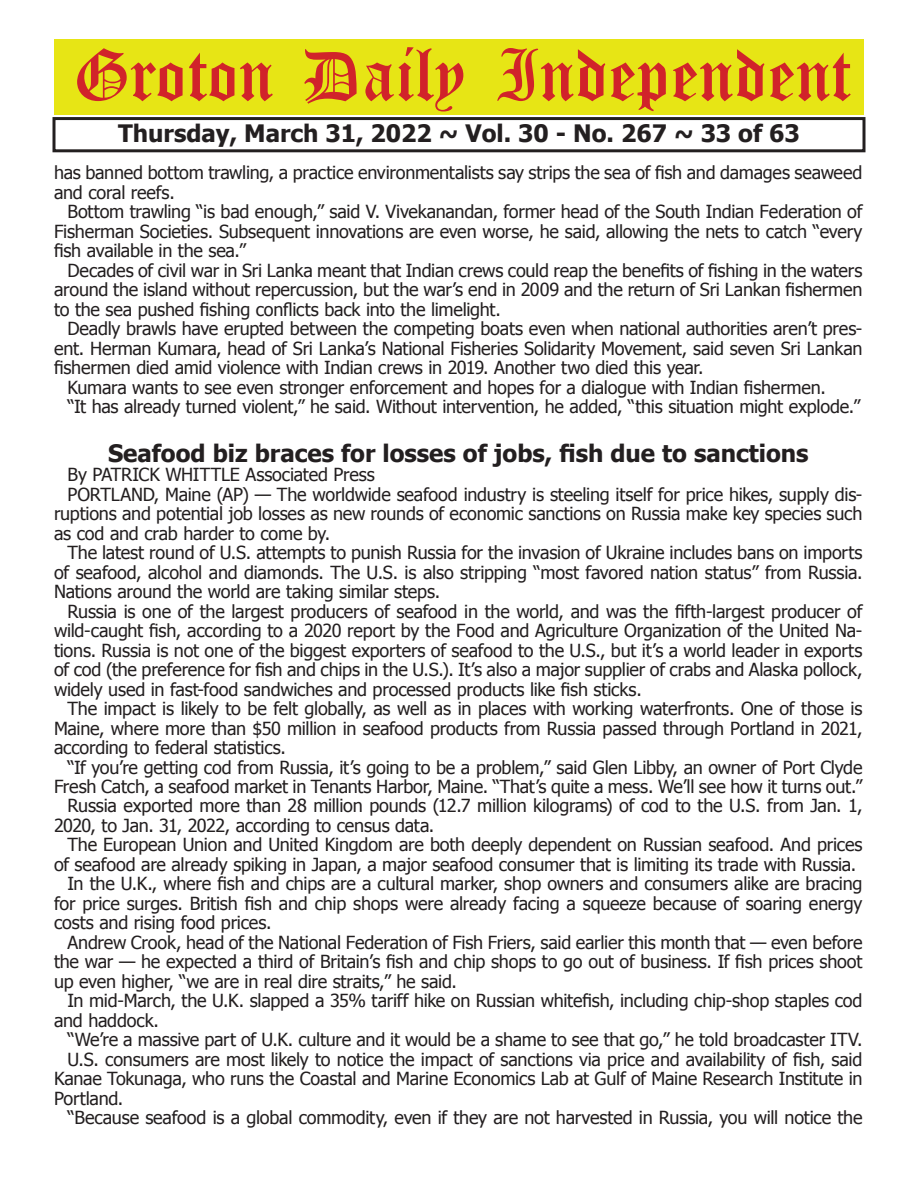
<style>
.page{position:relative;width:918px;height:1188px;background:#fff}
.page>*{position:absolute;margin:0;border:0;box-sizing:border-box;transform-origin:0 0}
.t1{font:54px "Old English Five";color:#d1232a}
.t2{font:700 24px "Tahoma";color:#231f20}
.t3{font:18px/19.5px "Tahoma";letter-spacing:-.01em;color:#231f20;text-align:justify}
</style>
<div class="page">
<div style="left:52px;top:117px;width:814px;height:35px;border:3px solid #231f20"></div>
<div style="left:54px;top:40px;width:810px;height:75px;background:#e7e515"></div>
<h1 class="t1" style="left:73px;top:50px;width:779px">Groton Daily Independent</h1>
<h2 class="t2" style="left:118px;top:116px;width:683px">Thursday, March 31, 2022 ~ Vol. 30 - No. 267 ~ 33 of 63</h2>
<p class="t3" style="left:54px;top:162px;width:810px">has banned bottom trawling, a practice environmentalists say strips the sea of fish and damages seaweed and coral reefs.</p>
<p class="t3" style="left:54px;top:201px;width:810px;text-indent:14px">Bottom trawling “is bad enough,” said V. Vivekanandan, former head of the South Indian Federation of Fisherman Societies. Subsequent innovations are even worse, he said, allowing the nets to catch “every fish available in the sea.”</p>
<p class="t3" style="left:54px;top:260px;width:810px;text-indent:14px">Decades of civil war in Sri Lanka meant that Indian crews could reap the benefits of fishing in the waters around the island without repercussion, but the war’s end in 2009 and the return of Sri Lankan fishermen to the sea pushed fishing conflicts back into the limelight.</p>
<p class="t3" style="left:68px;top:318px;width:796px">Deadly brawls have erupted between the competing boats even when national authorities aren’t pres-</p>
<p class="t3" style="left:54px;top:338px;width:810px">ent. Herman Kumara, head of Sri Lanka’s National Fisheries Solidarity Movement, said seven Sri Lankan</p>
<p class="t3" style="left:54px;top:357px;width:651px">fishermen died amid violence with Indian crews in 2019. Another two died this year.</p>
<p class="t3" style="left:68px;top:377px;width:760px">Kumara wants to see even stronger enforcement and hopes for a dialogue with Indian fishermen.</p>
<p class="t3" style="left:68px;top:396px;width:794px">“It has already turned violent,” he said. Without intervention, he added, “this situation might explode.”</p>
<h2 class="t2" style="left:108px;top:436px;width:702px">Seafood biz braces for losses of jobs, fish due to sanctions</h2>
<p class="t3" style="left:68px;top:464px;width:309px">By PATRICK WHITTLE Associated Press</p>
<p class="t3" style="left:68px;top:483px;width:796px">PORTLAND, Maine (AP) — The worldwide seafood industry is steeling itself for price hikes, supply dis-</p>
<p class="t3" style="left:54px;top:503px;width:810px">ruptions and potential job losses as new rounds of economic sanctions on Russia make key species such</p>
<p class="t3" style="left:54px;top:522px;width:278px">as cod and crab harder to come by.</p>
<p class="t3" style="left:68px;top:542px;width:797px">The latest round of U.S. attempts to punish Russia for the invasion of Ukraine includes bans on imports</p>
<p class="t3" style="left:54px;top:561px;width:810px">of seafood, alcohol and diamonds. The U.S. is also stripping “most favored nation status” from Russia.</p>
<p class="t3" style="left:54px;top:581px;width:388px">Nations around the world are taking similar steps.</p>
<p class="t3" style="left:68px;top:600px;width:796px">Russia is one of the largest producers of seafood in the world, and was the fifth-largest producer of</p>
<p class="t3" style="left:54px;top:620px;width:810px">wild-caught fish, according to a 2020 report by the Food and Agriculture Organization of the United Na-</p>
<p class="t3" style="left:54px;top:639px;width:810px">tions. Russia is not one of the biggest exporters of seafood to the U.S., but it’s a world leader in exports</p>
<p class="t3" style="left:54px;top:659px;width:810px">of cod (the preference for fish and chips in the U.S.). It’s also a major supplier of crabs and Alaska pollock,</p>
<p class="t3" style="left:54px;top:678px;width:589px">widely used in fast-food sandwiches and processed products like fish sticks.</p>
<p class="t3" style="left:68px;top:698px;width:796px">The impact is likely to be felt globally, as well as in places with working waterfronts. One of those is</p>
<p class="t3" style="left:54px;top:717px;width:810px">Maine, where more than $50 million in seafood products from Russia passed through Portland in 2021,</p>
<p class="t3" style="left:54px;top:737px;width:233px">according to federal statistics.</p>
<p class="t3" style="left:68px;top:756px;width:796px">“If you’re getting cod from Russia, it’s going to be a problem,” said Glen Libby, an owner of Port Clyde</p>
<p class="t3" style="left:54px;top:776px;width:810px">Fresh Catch, a seafood market in Tenants Harbor, Maine. “That’s quite a mess. We’ll see how it turns out.”</p>
<p class="t3" style="left:68px;top:795px;width:797px">Russia exported more than 28 million pounds (12.7 million kilograms) of cod to the U.S. from Jan. 1,</p>
<p class="t3" style="left:54px;top:815px;width:382px">2020, to Jan. 31, 2022, according to census data.</p>
<p class="t3" style="left:68px;top:834px;width:797px">The European Union and United Kingdom are both deeply dependent on Russian seafood. And prices</p>
<p class="t3" style="left:54px;top:854px;width:804px">of seafood are already spiking in Japan, a major seafood consumer that is limiting its trade with Russia.</p>
<p class="t3" style="left:68px;top:873px;width:797px">In the U.K., where fish and chips are a cultural marker, shop owners and consumers alike are bracing</p>
<p class="t3" style="left:54px;top:893px;width:810px">for price surges. British fish and chip shops were already facing a squeeze because of soaring energy</p>
<p class="t3" style="left:54px;top:912px;width:219px">costs and rising food prices.</p>
<p class="t3" style="left:68px;top:932px;width:797px">Andrew Crook, head of the National Federation of Fish Friers, said earlier this month that — even before</p>
<p class="t3" style="left:54px;top:951px;width:810px">the war — he expected a third of Britain’s fish and chip shops to go out of business. If fish prices shoot</p>
<p class="t3" style="left:54px;top:971px;width:404px">up even higher, “we are in real dire straits,” he said.</p>
<p class="t3" style="left:68px;top:990px;width:797px">In mid-March, the U.K. slapped a 35% tariff hike on Russian whitefish, including chip-shop staples cod</p>
<p class="t3" style="left:54px;top:1010px;width:106px">and haddock.</p>
<p class="t3" style="left:68px;top:1029px;width:797px">“We’re a massive part of U.K. culture and it would be a shame to see that go,” he told broadcaster ITV.</p>
<p class="t3" style="left:68px;top:1049px;width:796px">U.S. consumers are most likely to notice the impact of sanctions via price and availability of fish, said</p>
<p class="t3" style="left:54px;top:1068px;width:810px">Kanae Tokunaga, who runs the Coastal and Marine Economics Lab at Gulf of Maine Research Institute in</p>
<p class="t3" style="left:54px;top:1088px;width:71px">Portland.</p>
<p class="t3" style="left:68px;top:1107px;width:796px">“Because seafood is a global commodity, even if they are not harvested in Russia, you will notice the</p>
</div>
